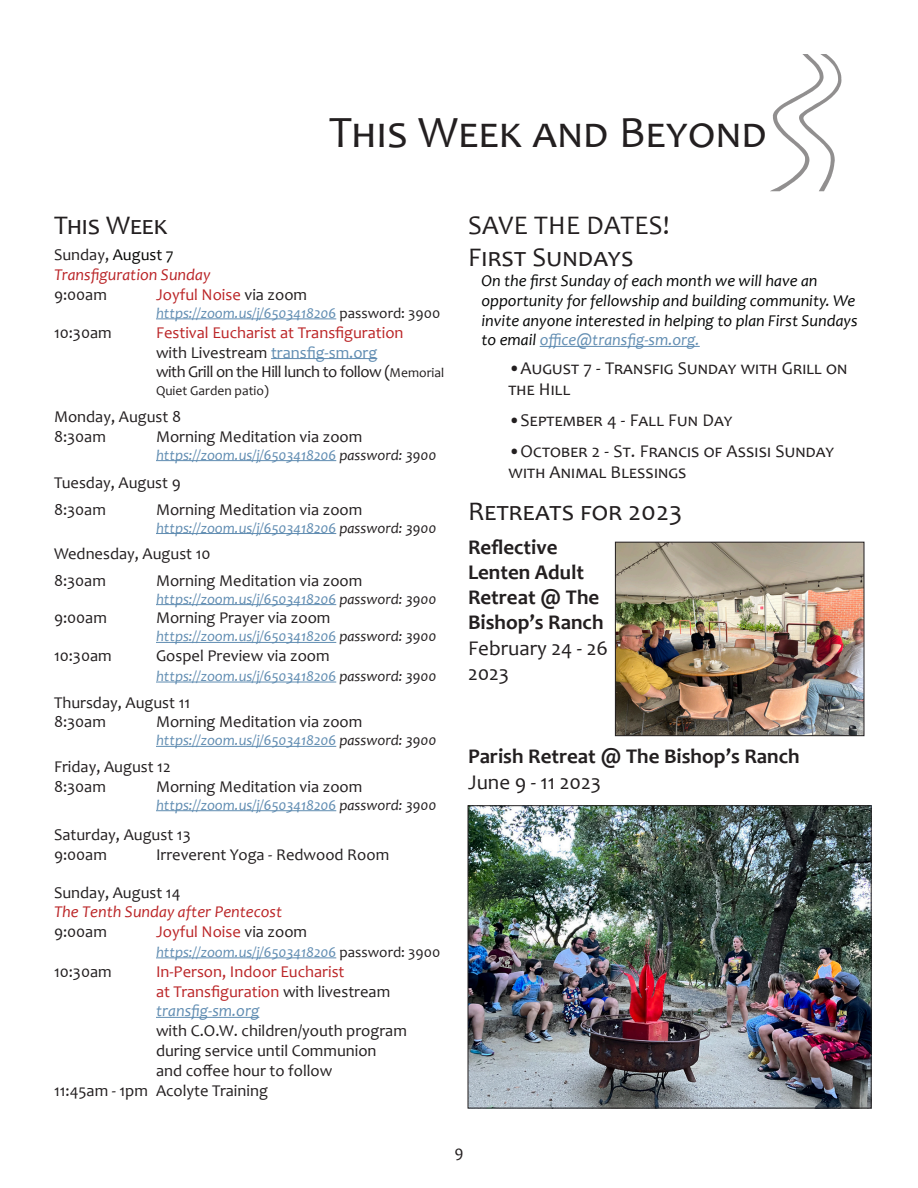
<style>
.page{position:relative;width:918px;height:1188px;background:#fff}
.page>*{position:absolute;margin:0;border:0;box-sizing:border-box;transform-origin:0 0}
.t1{font:45px "Candara";letter-spacing:.01em;color:#231f20}
.Title_2_no_space_und{font:27px "Candara";letter-spacing:.01em;color:#231f20}
.t2{font:700 21px/25.2px "Candara";color:#231f20}
.t3{font:21px/25.2px "Candara";color:#231f20}
.t4{font:18px/21.6px "Candara";letter-spacing:.01em;color:#231f20}
.dates_body_text{font:16.5px "Candara";color:#231f20}
.Body_Text_-_spc_afte{font:italic 16.5px/19.8px "Candara";color:#050606}
.dates_body_text-2{font:16.5px "Candara";color:#bb2527}
.dates_body_text-3{font:16.5px "Candara";letter-spacing:-.03em;color:#231f20}
.dates_body_text-4{font:16.5px "Candara";color:#618db2}
.dates_body_text-5{font:italic 16.5px "Candara";color:#bb2527}
.back_page_list{font:italic 16.5px "Candara";color:#ba2427}
.dates_body_text-6{font:italic 16.5px "Candara";color:#618db2}
.back_page_list-2{font:16.5px "Candara";color:#231f20}
.dates_body_text-7{font:italic 15px "Candara";color:#618db2}
.dates_body_text-8{font:13.5px "Candara";color:#231f20}
.s1{color:#040503}
.s2{color:#231f20}
.s3{font-style:normal;color:#231f20}
.s4{font-size:13.5px}
.s5{color:#618db2}
</style>
<div class="page">
<img style="left:770px;top:54px;width:72px;height:137px">
<hr style="left:156px;top:319px;width:180px;height:1px;background:#618db2">
<hr style="left:271px;top:358px;width:106px;height:1px;background:#618db2">
<hr style="left:156px;top:460px;width:180px;height:1px;background:#618db2">
<hr style="left:156px;top:533px;width:180px;height:1px;background:#618db2">
<hr style="left:156px;top:604px;width:180px;height:1px;background:#618db2">
<hr style="left:156px;top:642px;width:180px;height:1px;background:#618db2">
<hr style="left:156px;top:682px;width:180px;height:1px;background:#618db2">
<hr style="left:156px;top:746px;width:180px;height:1px;background:#618db2">
<hr style="left:156px;top:810px;width:180px;height:1px;background:#618db2">
<hr style="left:156px;top:958px;width:180px;height:1px;background:#618db2">
<hr style="left:156px;top:1017px;width:103px;height:1px;background:#618db2">
<hr style="left:540px;top:346px;width:160px;height:1px;background:#618db2">
<img style="left:470px;top:807px;width:399px;height:299px">
<div style="left:468px;top:805px;width:403px;height:303px;border:1px solid #231f20"></div>
<img style="left:617px;top:544px;width:245px;height:190px">
<div style="left:615px;top:542px;width:249px;height:194px;border:1px solid #231f20"></div>
<p class="t1" style="left:329px;top:104px;width:439px">This Week and Beyond</p>
<p class="Title_2_no_space_und" style="left:54px;top:208px;width:114px">This Week</p>
<p class="back_page_list-2" style="left:54px;top:245px;width:121px">Sunday, <span class="s1">August 7</span></p>
<p class="back_page_list" style="left:54px;top:264px;width:158px">Transfiguration Sunday</p>
<p class="dates_body_text" style="left:54px;top:284px;width:54px">9:00am</p>
<p class="dates_body_text-2" style="left:156px;top:284px;width:153px">Joyful Noise <span class="s2">via zoom</span></p>
<p class="dates_body_text-7" style="left:156px;top:304px;width:286px">https://zoom.us/j/6503418206 <span class="s3">password: 3900</span></p>
<p class="dates_body_text" style="left:54px;top:322px;width:59px">10:30am</p>
<p class="dates_body_text-2" style="left:156px;top:322px;width:249px">Festival Eucharist at Transfiguration</p>
<p class="dates_body_text-4" style="left:156px;top:342px;width:223px"><span class="s2">with Livestream</span> transfig-sm.org</p>
<p class="dates_body_text-3" style="left:156px;top:362px;width:290px">with Grill on the Hill lunch to follow (<span class="s4">Memorial</span></p>
<p class="dates_body_text-8" style="left:156px;top:382px;width:114px">Quiet Garden patio)</p>
<p class="dates_body_text" style="left:54px;top:406px;width:129px">Monday, August 8</p>
<p class="dates_body_text" style="left:54px;top:426px;width:53px">8:30am</p>
<p class="dates_body_text" style="left:156px;top:426px;width:208px">Morning Meditation via zoom</p>
<p class="dates_body_text-7" style="left:156px;top:445px;width:282px">https://zoom.us/j/6503418206 <span class="s2">password: 3900</span></p>
<p class="dates_body_text" style="left:54px;top:472px;width:128px">Tuesday, August 9</p>
<p class="dates_body_text" style="left:54px;top:499px;width:53px">8:30am</p>
<p class="dates_body_text" style="left:156px;top:499px;width:208px">Morning Meditation via zoom</p>
<p class="dates_body_text-7" style="left:156px;top:518px;width:282px">https://zoom.us/j/6503418206 <span class="s2">password: 3900</span></p>
<p class="dates_body_text" style="left:54px;top:543px;width:158px">Wednesday, August 10</p>
<p class="dates_body_text" style="left:54px;top:570px;width:53px">8:30am</p>
<p class="dates_body_text" style="left:156px;top:570px;width:208px">Morning Meditation via zoom</p>
<p class="dates_body_text-7" style="left:156px;top:589px;width:282px">https://zoom.us/j/6503418206 <span class="s2">password: 3900</span></p>
<p class="dates_body_text" style="left:54px;top:608px;width:54px">9:00am</p>
<p class="dates_body_text" style="left:156px;top:608px;width:176px">Morning Prayer via zoom</p>
<p class="dates_body_text-7" style="left:156px;top:627px;width:282px">https://zoom.us/j/6503418206 <span class="s2">password: 3900</span></p>
<p class="dates_body_text" style="left:54px;top:646px;width:59px">10:30am</p>
<p class="dates_body_text" style="left:156px;top:646px;width:175px">Gospel Preview via zoom</p>
<p class="dates_body_text-7" style="left:156px;top:667px;width:282px">https://zoom.us/j/6503418206 <span class="s2">password: 3900</span></p>
<p class="dates_body_text" style="left:54px;top:692px;width:138px">Thursday, August 11</p>
<p class="dates_body_text" style="left:54px;top:712px;width:53px">8:30am</p>
<p class="dates_body_text" style="left:156px;top:712px;width:208px">Morning Meditation via zoom</p>
<p class="dates_body_text-7" style="left:156px;top:731px;width:282px">https://zoom.us/j/6503418206 <span class="s2">password: 3900</span></p>
<p class="dates_body_text" style="left:54px;top:756px;width:118px">Friday, August 12</p>
<p class="dates_body_text" style="left:54px;top:776px;width:53px">8:30am</p>
<p class="dates_body_text" style="left:156px;top:776px;width:208px">Morning Meditation via zoom</p>
<p class="dates_body_text-7" style="left:156px;top:795px;width:282px">https://zoom.us/j/6503418206 <span class="s2">password: 3900</span></p>
<p class="dates_body_text" style="left:54px;top:825px;width:138px">Saturday, August 13</p>
<p class="dates_body_text" style="left:54px;top:844px;width:54px">9:00am</p>
<p class="dates_body_text" style="left:156px;top:844px;width:235px">Irreverent Yoga - Redwood Room</p>
<p class="dates_body_text" style="left:54px;top:882px;width:128px">Sunday, August 14</p>
<p class="dates_body_text-5" style="left:54px;top:902px;width:230px">The Tenth Sunday after Pentecost</p>
<p class="dates_body_text" style="left:54px;top:921px;width:54px">9:00am</p>
<p class="dates_body_text-2" style="left:156px;top:921px;width:153px">Joyful Noise <span class="s2">via zoom</span></p>
<p class="dates_body_text-7" style="left:156px;top:943px;width:286px">https://zoom.us/j/6503418206 <span class="s3">password: 3900</span></p>
<p class="dates_body_text" style="left:54px;top:961px;width:59px">10:30am</p>
<p class="dates_body_text-2" style="left:156px;top:961px;width:190px">In-Person, Indoor Eucharist</p>
<p class="dates_body_text-2" style="left:156px;top:981px;width:236px">at Transfiguration <span class="s2">with livestream</span></p>
<p class="dates_body_text-6" style="left:156px;top:1001px;width:105px">transfig-sm.org</p>
<p class="dates_body_text" style="left:156px;top:1020px;width:252px">with C.O.W. children/youth program</p>
<p class="dates_body_text" style="left:156px;top:1040px;width:222px">during service until Communion</p>
<p class="dates_body_text" style="left:156px;top:1060px;width:178px">and coffee hour to follow</p>
<p class="dates_body_text" style="left:54px;top:1080px;width:215px">11:45am - 1pm Acolyte Training</p>
<p class="Title_2_no_space_und" style="left:468px;top:208px;width:203px">SAVE THE DATES!</p>
<p class="Title_2_no_space_und" style="left:468px;top:240px;width:167px">First Sundays</p>
<p class="Body_Text_-_spc_afte" style="left:482px;top:271px;width:378px">On the first Sunday of each month we will have an opportunity for fellowship and building community. We invite anyone interested in helping to plan First Sundays to email <span class="s5">office@transfig-sm.org.</span></p>
<p class="t4" style="left:508px;top:357px;width:340px">•August 7 - Transfig Sunday with Grill on the Hill</p>
<p class="t4" style="left:508px;top:409px;width:225px">•September 4 - Fall Fun Day</p>
<p class="t4" style="left:508px;top:440px;width:327px">•October 2 - St. Francis of Assisi Sunday with Animal Blessings</p>
<p class="Title_2_no_space_und" style="left:468px;top:494px;width:216px">Retreats for 2023</p>
<p class="t2" style="left:468px;top:534px;width:137px">Reflective<br>Lenten Adult<br>Retreat @ The<br>Bishop’s Ranch</p>
<p class="t3" style="left:468px;top:635px;width:142px">February 24 - 26<br>2023</p>
<p class="t2" style="left:468px;top:744px;width:333px">Parish Retreat @ The Bishop’s Ranch</p>
<p class="t3" style="left:468px;top:769px;width:135px">June 9 - 11 2023</p>
<p class="dates_body_text" style="left:454px;top:1141px;width:11px">9</p>
</div>
